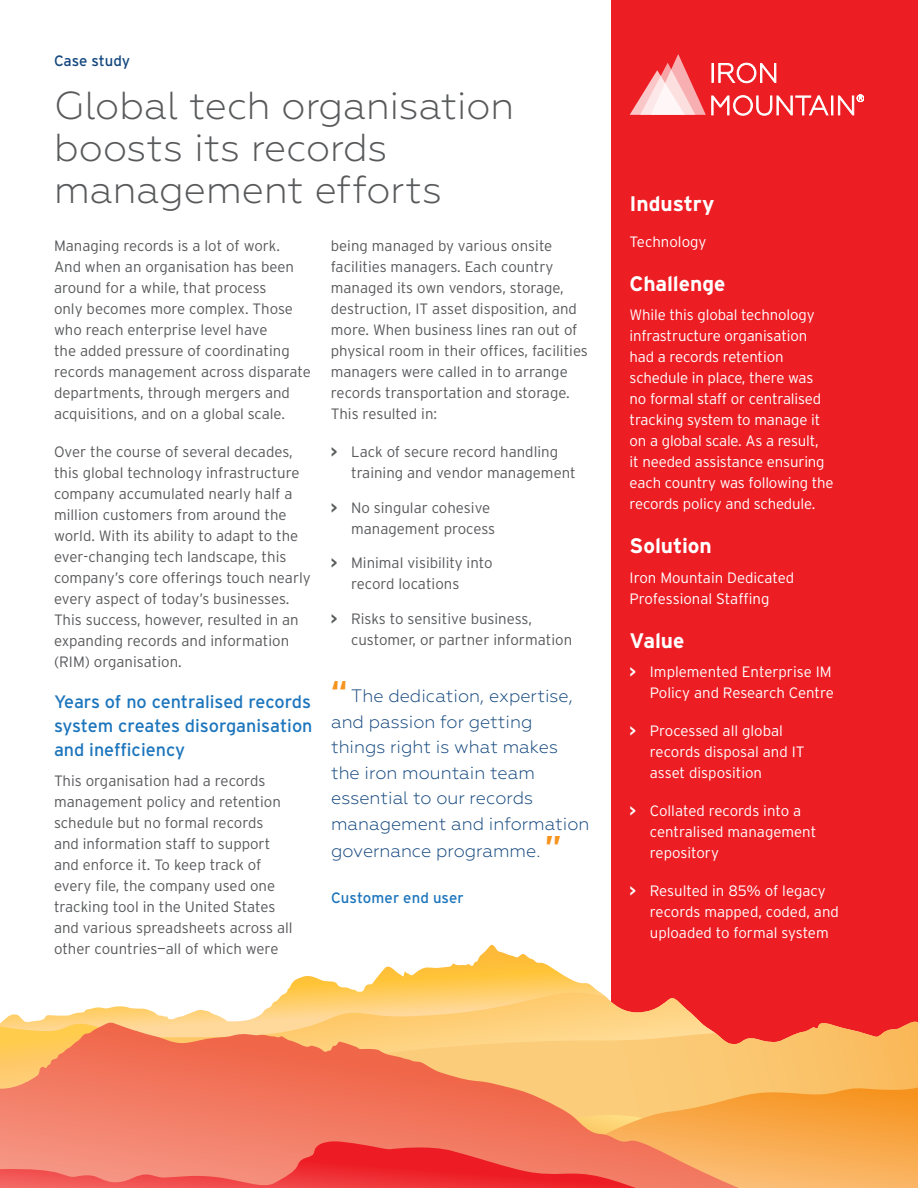
<style>
.page{position:relative;width:918px;height:1188px;background:#fff}
.page>*{position:absolute;margin:0;border:0;box-sizing:border-box;transform-origin:0 0}
.t1{font:300 39px/42px "Geometria";color:#58595b}
.t2{font:700 21px "Interstate";letter-spacing:-.005em;color:#fff}
.t3{font:300 18px/25.8px "Geometria";color:#14477d}
.t4{font:18px/24px "Interstate";color:#1c75bc;text-align:justify}
.t5{font:300 15px/21px "Interstate";color:#58595b}
.t6{font:300 15px/21px "Interstate";letter-spacing:-.01em;color:#fff}
.t7{font:15px "Interstate";letter-spacing:.005em;color:#1c75bc}
.t8{font:15px "Interstate";letter-spacing:-.01em;color:#14477d}
.s1{font-weight:700}
.s2{font-family:"Interstate";font-weight:700;font-size:30px;color:#f7941e}
</style>
<div class="page">
<div style="left:611px;top:0;width:307px;height:1188px;background:#ed1d24"></div>
<svg style="left:630px;top:54px;width:234px;height:61px"></svg>
<svg style="left:286px;top:945px;width:631px;height:77px"></svg>
<svg style="left:0;top:993px;width:727px;height:30px"></svg>
<svg style="left:368px;top:1022px;width:550px;height:65px"></svg>
<svg style="left:0;top:1023px;width:739px;height:64px;background:#f7a769"></svg>
<svg style="left:0;top:1087px;width:918px;height:101px;background:#f48259"></svg>
<p class="t8" style="left:54px;top:52px;width:78px">Case study</p>
<h1 class="t1" style="left:54px;top:84px;width:462px">Global tech organisation boosts its records management efforts</h1>
<p class="t5" style="left:54px;top:235px;width:258px">Managing records is a lot of work.<br>And when an organisation has been around for a while, that process<br>only becomes more complex. Those who reach enterprise level have<br>the added pressure of coordinating records management across disparate departments, through mergers and acquisitions, and on a global scale.</p>
<p class="t5" style="left:54px;top:441px;width:258px">Over the course of several decades, this global technology infrastructure company accumulated nearly half a million customers from around the world. With its ability to adapt to the ever-changing tech landscape, this company’s core offerings touch nearly every aspect of today’s businesses.<br>This success, however, resulted in an expanding records and information (RIM) organisation.</p>
<p class="t4" style="left:54px;top:690px;width:260px">Years of no centralised records system creates disorganisation and inefficiency</p>
<p class="t5" style="left:54px;top:770px;width:240px">This organisation had a records management policy and retention schedule but no formal records<br>and information staff to support and enforce it. To keep track of every file, the company used one tracking tool in the United States and various spreadsheets across all other countries—all of which were</p>
<p class="t5" style="left:331px;top:235px;width:259px">being managed by various onsite facilities managers. Each country managed its own vendors, storage, destruction, IT asset disposition, and more. When business lines ran out of physical room in their offices, facilities managers were called in to arrange records transportation and storage.<br>This resulted in:</p>
<p class="t5" style="left:351px;top:441px;width:226px;text-indent:-20px"><span class="s1">&gt;</span> Lack of secure record handling training and vendor management</p>
<p class="t5" style="left:351px;top:497px;width:146px;text-indent:-20px"><span class="s1">&gt;</span> No singular cohesive management process</p>
<p class="t5" style="left:351px;top:552px;width:143px;text-indent:-20px"><span class="s1">&gt;</span> Minimal visibility into record locations</p>
<p class="t5" style="left:351px;top:608px;width:223px;text-indent:-20px"><span class="s1">&gt;</span> Risks to sensitive business, customer, or partner information</p>
<p class="t3" style="left:331px;top:683px;width:260px"><span class="s2">“</span> The dedication, expertise, and passion for getting things right is what makes the iron mountain team essential to our records management and information governance programme. <span class="s2">”</span></p>
<p class="t7" style="left:331px;top:890px;width:134px">Customer end user</p>
<h2 class="t2" style="left:630px;top:190px;width:87px">Industry</h2>
<p class="t6" style="left:630px;top:231px;width:78px">Technology</p>
<h2 class="t2" style="left:630px;top:270px;width:97px">Challenge</h2>
<p class="t6" style="left:630px;top:304px;width:206px">While this global technology infrastructure organisation had a records retention schedule in place, there was no formal staff or centralised tracking system to manage it on a global scale. As a result,<br>it needed assistance ensuring each country was following the records policy and schedule.</p>
<h2 class="t2" style="left:630px;top:533px;width:84px">Solution</h2>
<p class="t6" style="left:630px;top:567px;width:166px">Iron Mountain Dedicated<br>Professional Staffing</p>
<h2 class="t2" style="left:630px;top:627px;width:56px">Value</h2>
<p class="t6" style="left:630px;top:661px;width:206px;text-align:right"><span class="s1">&gt;</span> Implemented Enterprise IM<br>Policy and Research Centre</p>
<p class="t6" style="left:650px;top:720px;width:156px;text-indent:-20px"><span class="s1">&gt;</span> Processed all global records disposal and IT asset disposition</p>
<p class="t6" style="left:650px;top:800px;width:168px;text-indent:-20px"><span class="s1">&gt;</span> Collated records into a centralised management repository</p>
<p class="t6" style="left:650px;top:880px;width:191px;text-indent:-20px"><span class="s1">&gt;</span> Resulted in 85% of legacy records mapped, coded, and uploaded to formal system</p>
</div>
